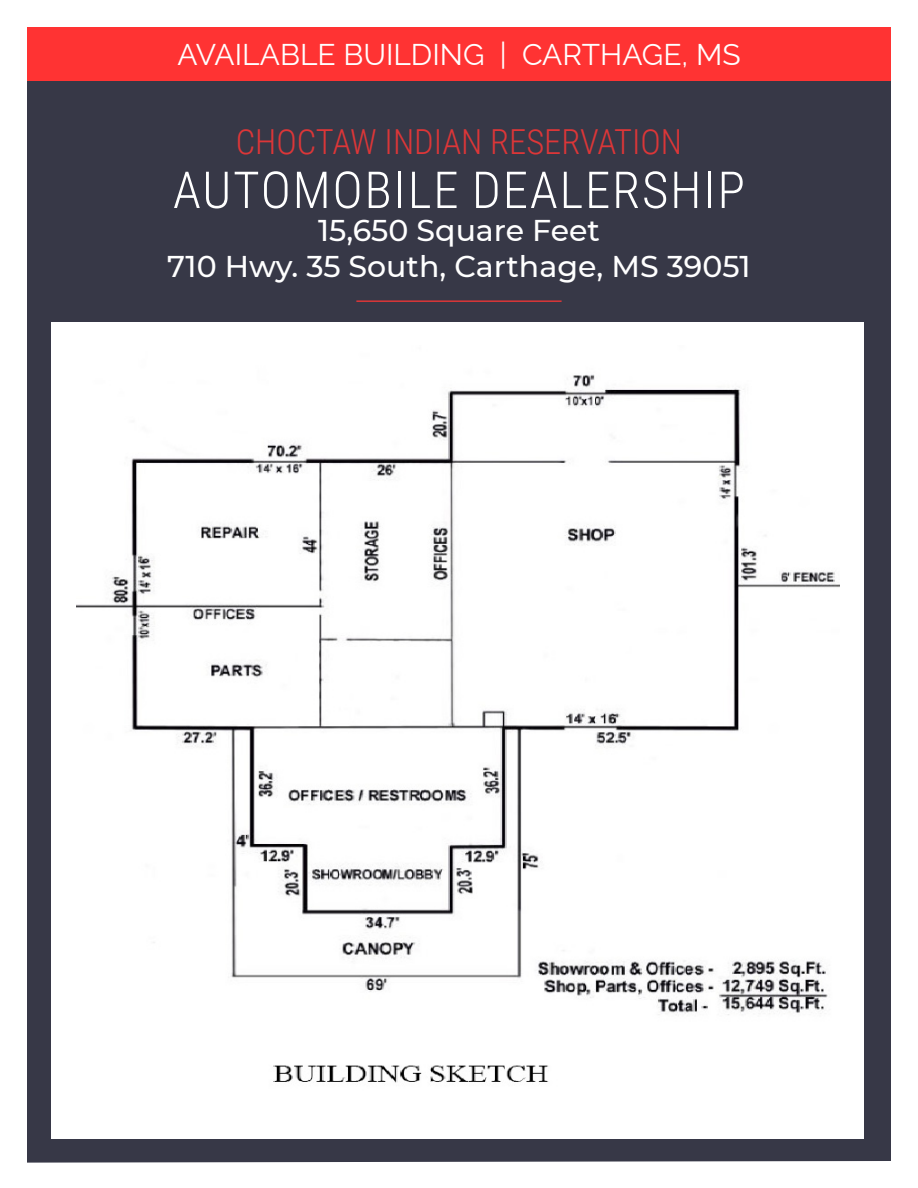
<style>
.page{position:relative;width:918px;height:1188px;background:#fff}
.page>*{position:absolute;margin:0;border:0;box-sizing:border-box;transform-origin:0 0}
.t1{font:300 51px "Roboto Condensed";letter-spacing:.035em;color:#fff}
.t2{font:300 34.5px "Roboto Condensed";color:#dc3638}
.t3{font:500 30px/36.2px "Montserrat";color:#fff;text-align:center}
.t4{font:30px "Raleway";color:#fff}
</style>
<div class="page">
<div style="left:27px;top:81px;width:864px;height:1082px;background:#373847"></div>
<div style="left:52px;top:322px;width:812px;height:816px;background:#fff"></div>
<hr style="left:356px;top:300px;width:206px;height:2px;background:#dc3638">
<div style="left:27px;top:27px;width:864px;height:54px;background:#f33"></div>
<img style="left:77px;top:374px;width:762px;height:709px">
<p class="t4" style="left:177px;top:31px;width:565px">AVAILABLE BUILDING | CARTHAGE, MS</p>
<p class="t2" style="left:236px;top:118px;width:448px">CHOCTAW INDIAN RESERVATION</p>
<h1 class="t1" style="left:173px;top:154px;width:574px">AUTOMOBILE DEALERSHIP</h1>
<p class="t3" style="left:167px;top:211px;width:585px">15,650 Square Feet<br>710 Hwy. 35 South, Carthage, MS 39051</p>
</div>
